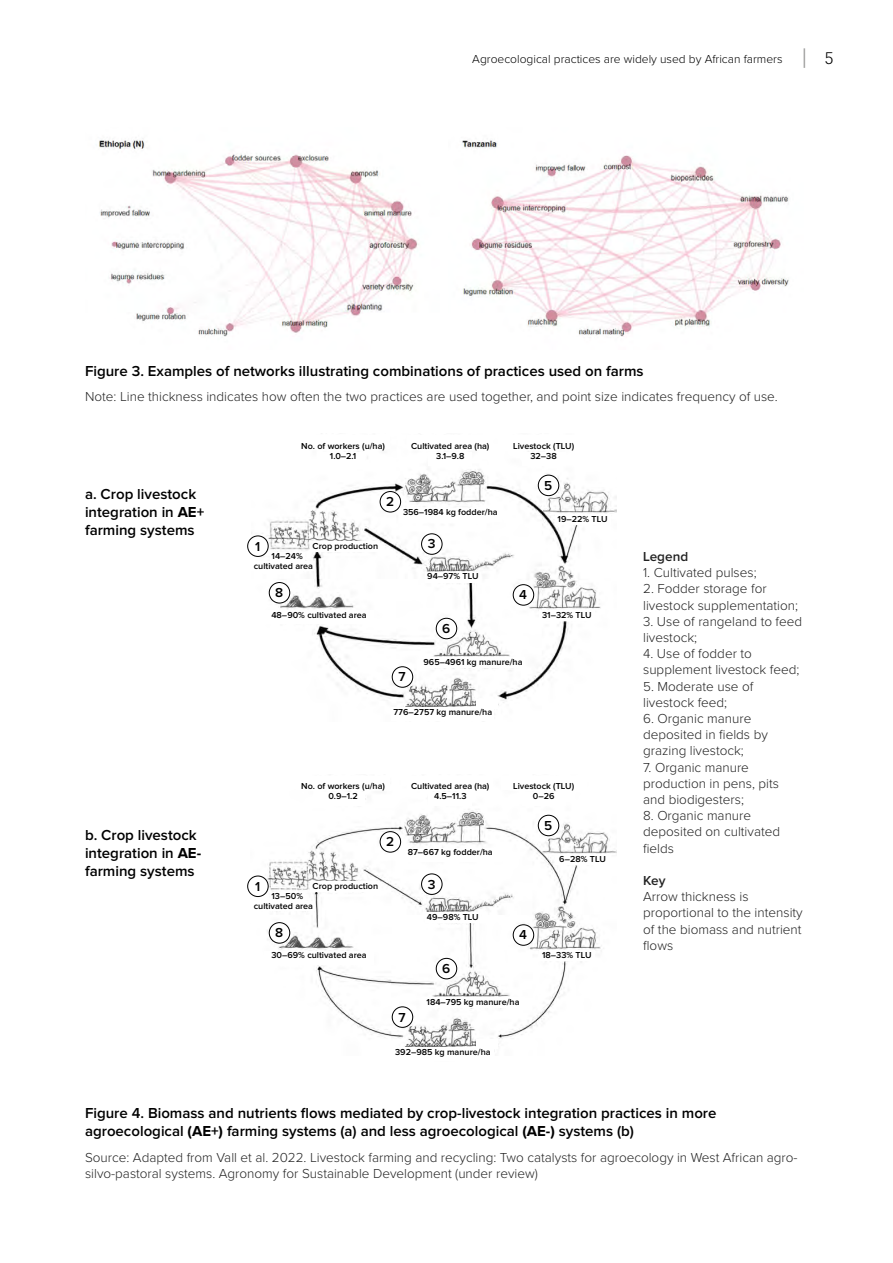
<style>
.page{position:relative;width:893px;height:1263px;background:#fff}
.page>*{position:absolute;margin:0;border:0;box-sizing:border-box;transform-origin:0 0}
.t1{font:600 15px/18px "Proxima Nova";color:#000}
.t2{font:300 13.5px/16.2px "Proxima Nova";color:#222}
.t3{font:600 13.5px "Proxima Nova";color:#000}
.t4{font:600 13.5px "Proxima Nova";color:#222}
.t5{font:300 12px "Proxima Nova";color:#000}
.t6{font:600 9px "Proxima Nova";color:#000}
.s1{font-family:"Myriad Pro";font-weight:400;font-size:19.5px;color:#9d9d9c}
.s2{font-family:"Vectora LT Std";font-size:16.5px}
.s3{font-weight:700}
</style>
<div class="page">
<img style="left:99px;top:140px;width:320px;height:197px">
<img style="left:462px;top:140px;width:327px;height:197px">
<img style="left:251px;top:451px;width:365px;height:256px">
<img style="left:251px;top:791px;width:366px;height:256px">
<div style="left:321px;top:452px;width:44px;height:13px;background:#fff"></div>
<div style="left:321px;top:792px;width:44px;height:13px;background:#fff"></div>
<div style="left:429px;top:452px;width:43px;height:13px;background:#fff"></div>
<div style="left:429px;top:792px;width:43px;height:13px;background:#fff"></div>
<div style="left:399px;top:508px;width:102px;height:13px;background:#fff"></div>
<div style="left:399px;top:848px;width:102px;height:13px;background:#fff"></div>
<div style="left:310px;top:541px;width:70px;height:11px;background:#fff"></div>
<div style="left:310px;top:881px;width:70px;height:11px;background:#fff"></div>
<div style="left:252px;top:562px;width:63px;height:9px;background:#fff"></div>
<div style="left:252px;top:902px;width:63px;height:9px;background:#fff"></div>
<div style="left:270px;top:552px;width:34px;height:10px;background:#fff"></div>
<div style="left:270px;top:892px;width:34px;height:10px;background:#fff"></div>
<div style="left:264px;top:611px;width:110px;height:13px;background:#fff"></div>
<div style="left:264px;top:951px;width:110px;height:13px;background:#fff"></div>
<div style="left:555px;top:514px;width:55px;height:11px;background:#fff"></div>
<div style="left:555px;top:855px;width:55px;height:10px;background:#fff"></div>
<div style="left:522px;top:452px;width:43px;height:13px;background:#fff"></div>
<div style="left:522px;top:792px;width:43px;height:13px;background:#fff"></div>
<div style="left:248px;top:536px;width:20px;height:20px;background:#fff;border-radius:50%"></div>
<div style="left:247px;top:535px;width:22px;height:22px;border:1px solid #000;border-radius:50%"></div>
<div style="left:248px;top:876px;width:20px;height:20px;background:#fff;border-radius:50%"></div>
<div style="left:247px;top:876px;width:22px;height:21px;border:1px solid #000;border-radius:50%"></div>
<div style="left:380px;top:491px;width:21px;height:21px;background:#fff;border-radius:50%"></div>
<div style="left:380px;top:491px;width:21px;height:21px;border:1px solid #000;border-radius:50%"></div>
<div style="left:380px;top:832px;width:21px;height:20px;background:#fff;border-radius:50%"></div>
<div style="left:380px;top:831px;width:21px;height:21px;border:1px solid #000;border-radius:50%"></div>
<div style="left:422px;top:534px;width:20px;height:20px;background:#fff;border-radius:50%"></div>
<div style="left:421px;top:533px;width:21px;height:22px;border:1px solid #000;border-radius:50%"></div>
<div style="left:422px;top:874px;width:20px;height:20px;background:#fff;border-radius:50%"></div>
<div style="left:421px;top:873px;width:21px;height:22px;border:1px solid #000;border-radius:50%"></div>
<div style="left:513px;top:585px;width:21px;height:20px;background:#fff;border-radius:50%"></div>
<div style="left:513px;top:584px;width:21px;height:21px;border:1px solid #000;border-radius:50%"></div>
<div style="left:513px;top:925px;width:21px;height:20px;background:#fff;border-radius:50%"></div>
<div style="left:513px;top:924px;width:21px;height:22px;border:1px solid #000;border-radius:50%"></div>
<div style="left:436px;top:618px;width:21px;height:21px;background:#fff;border-radius:50%"></div>
<div style="left:436px;top:618px;width:21px;height:21px;border:1px solid #000;border-radius:50%"></div>
<div style="left:436px;top:958px;width:21px;height:21px;background:#fff;border-radius:50%"></div>
<div style="left:436px;top:958px;width:21px;height:21px;border:1px solid #000;border-radius:50%"></div>
<div style="left:392px;top:667px;width:21px;height:20px;background:#fff;border-radius:50%"></div>
<div style="left:392px;top:666px;width:21px;height:22px;border:1px solid #000;border-radius:50%"></div>
<div style="left:392px;top:1007px;width:21px;height:20px;background:#fff;border-radius:50%"></div>
<div style="left:392px;top:1006px;width:21px;height:22px;border:1px solid #000;border-radius:50%"></div>
<div style="left:269px;top:582px;width:21px;height:21px;background:#fff;border-radius:50%"></div>
<div style="left:269px;top:582px;width:21px;height:21px;border:1px solid #000;border-radius:50%"></div>
<div style="left:269px;top:923px;width:21px;height:20px;background:#fff;border-radius:50%"></div>
<div style="left:269px;top:922px;width:21px;height:21px;border:1px solid #000;border-radius:50%"></div>
<div style="left:538px;top:475px;width:21px;height:21px;background:#fff;border-radius:50%"></div>
<div style="left:538px;top:475px;width:21px;height:21px;border:1px solid #000;border-radius:50%"></div>
<div style="left:538px;top:815px;width:21px;height:21px;background:#fff;border-radius:50%"></div>
<div style="left:538px;top:815px;width:21px;height:21px;border:1px solid #000;border-radius:50%"></div>
<div style="left:539px;top:610px;width:55px;height:11px;background:#fff"></div>
<div style="left:539px;top:951px;width:55px;height:10px;background:#fff"></div>
<div style="left:425px;top:572px;width:55px;height:10px;background:#fff"></div>
<div style="left:425px;top:912px;width:55px;height:10px;background:#fff"></div>
<div style="left:422px;top:657px;width:102px;height:11px;background:#fff"></div>
<div style="left:422px;top:997px;width:102px;height:11px;background:#fff"></div>
<div style="left:477px;top:699px;width:21px;height:9px;background:#fff"></div>
<div style="left:477px;top:1039px;width:21px;height:9px;background:#fff"></div>
<p class="t5" style="left:472px;top:50px;width:363px">Agroecological practices are widely used by African farmers <span class="s1">|</span> <span class="s2">5</span></p>
<p class="t1" style="left:85px;top:362px;width:560px">Figure 3. Examples of networks illustrating combinations of practices used on farms</p>
<p class="t2" style="left:85px;top:387px;width:694px">Note: Line thickness indicates how often the two practices are used together, and point size indicates frequency of use.</p>
<p class="t1" style="left:85px;top:485px;width:121px">a. Crop livestock integration in <span class="s3">AE+ </span>farming systems</p>
<p class="t1" style="left:85px;top:827px;width:118px">b. Crop livestock integration in <span class="s3">AE&shy;</span>farming systems</p>
<p class="t6" style="left:301px;top:442px;width:85px">No. of workers (u/ha)</p>
<p class="t6" style="left:330px;top:452px;width:28px">1.0–2.1</p>
<p class="t6" style="left:411px;top:442px;width:80px">Cultivated area (ha)</p>
<p class="t6" style="left:436px;top:452px;width:30px">3.1–9.8</p>
<p class="t3" style="left:386px;top:495px;width:10px">2</p>
<p class="t3" style="left:255px;top:540px;width:7px">1</p>
<p class="t6" style="left:272px;top:552px;width:33px">14–24%</p>
<p class="t6" style="left:313px;top:541px;width:67px">Crop production</p>
<p class="t6" style="left:254px;top:562px;width:61px">cultivated area</p>
<p class="t3" style="left:275px;top:586px;width:10px">8</p>
<p class="t6" style="left:271px;top:611px;width:97px">48–90% cultivated area</p>
<p class="t6" style="left:403px;top:508px;width:96px">356–1984 kg fodder/ha</p>
<p class="t3" style="left:428px;top:538px;width:9px">3</p>
<p class="t6" style="left:427px;top:572px;width:53px">94–97% TLU</p>
<p class="t3" style="left:442px;top:622px;width:10px">6</p>
<p class="t6" style="left:513px;top:442px;width:63px">Livestock (TLU)</p>
<p class="t6" style="left:530px;top:452px;width:28px">32–38</p>
<p class="t3" style="left:544px;top:479px;width:10px">5</p>
<p class="t6" style="left:558px;top:514px;width:51px">19–22% TLU</p>
<p class="t3" style="left:519px;top:589px;width:9px">4</p>
<p class="t6" style="left:542px;top:610px;width:51px">31–32% TLU</p>
<p class="t6" style="left:424px;top:657px;width:101px">965–4961 kg manure/ha</p>
<p class="t3" style="left:399px;top:671px;width:9px">7</p>
<p class="t6" style="left:393px;top:707px;width:100px">776–2757 kg manure/ha</p>
<p class="t6" style="left:301px;top:782px;width:85px">No. of workers (u/ha)</p>
<p class="t6" style="left:328px;top:792px;width:31px">0.9–1.2</p>
<p class="t6" style="left:411px;top:782px;width:80px">Cultivated area (ha)</p>
<p class="t6" style="left:434px;top:792px;width:34px">4.5–11.3</p>
<p class="t3" style="left:386px;top:836px;width:10px">2</p>
<p class="t3" style="left:255px;top:880px;width:7px">1</p>
<p class="t6" style="left:271px;top:892px;width:33px">13–50%</p>
<p class="t6" style="left:313px;top:881px;width:67px">Crop production</p>
<p class="t6" style="left:254px;top:902px;width:61px">cultivated area</p>
<p class="t3" style="left:275px;top:927px;width:10px">8</p>
<p class="t6" style="left:271px;top:951px;width:97px">30–69% cultivated area</p>
<p class="t6" style="left:408px;top:848px;width:86px">87–667 kg fodder/ha</p>
<p class="t3" style="left:428px;top:878px;width:9px">3</p>
<p class="t6" style="left:427px;top:912px;width:53px">49–98% TLU</p>
<p class="t3" style="left:442px;top:962px;width:10px">6</p>
<p class="t6" style="left:513px;top:782px;width:63px">Livestock (TLU)</p>
<p class="t6" style="left:533px;top:792px;width:23px">0–26</p>
<p class="t3" style="left:544px;top:819px;width:10px">5</p>
<p class="t6" style="left:559px;top:855px;width:48px">6–28% TLU</p>
<p class="t3" style="left:519px;top:929px;width:9px">4</p>
<p class="t6" style="left:542px;top:951px;width:51px">18–33% TLU</p>
<p class="t3" style="left:399px;top:1011px;width:9px">7</p>
<p class="t6" style="left:427px;top:997px;width:94px">184–795 kg manure/ha</p>
<p class="t6" style="left:395px;top:1047px;width:97px">392–985 kg manure/ha</p>
<p class="t4" style="left:643px;top:550px;width:47px">Legend</p>
<p class="t2" style="left:643px;top:564px;width:115px">1. Cultivated pulses;</p>
<p class="t2" style="left:643px;top:580px;width:156px">2. Fodder storage for livestock supplementation;</p>
<p class="t2" style="left:643px;top:612px;width:161px">3. Use of rangeland to feed livestock;</p>
<p class="t2" style="left:643px;top:645px;width:158px">4. Use of fodder to supplement livestock feed;</p>
<p class="t2" style="left:643px;top:677px;width:112px">5. Moderate use of livestock feed;</p>
<p class="t2" style="left:643px;top:710px;width:126px">6. Organic manure deposited in fields by grazing livestock;</p>
<p class="t2" style="left:643px;top:758px;width:137px">7. Organic manure production in pens, pits and biodigesters;</p>
<p class="t2" style="left:643px;top:807px;width:138px">8. Organic manure deposited on cultivated fields</p>
<p class="t4" style="left:643px;top:874px;width:24px">Key</p>
<p class="t2" style="left:643px;top:888px;width:161px">Arrow thickness is proportional to the intensity of the biomass and nutrient flows</p>
<p class="t1" style="left:85px;top:1104px;width:633px">Figure 4. Biomass and nutrients flows mediated by crop-livestock integration practices in more agroecological <span class="s3">(AE+)</span> farming systems (a) and less agroecological <span class="s3">(AE-)</span> systems (b)</p>
<p class="t2" style="left:85px;top:1149px;width:714px">Source: Adapted from Vall et al. 2022. Livestock farming and recycling: Two catalysts for agroecology in West African agro&shy;silvo-pastoral systems. Agronomy for Sustainable Development (under review)</p>
</div>
